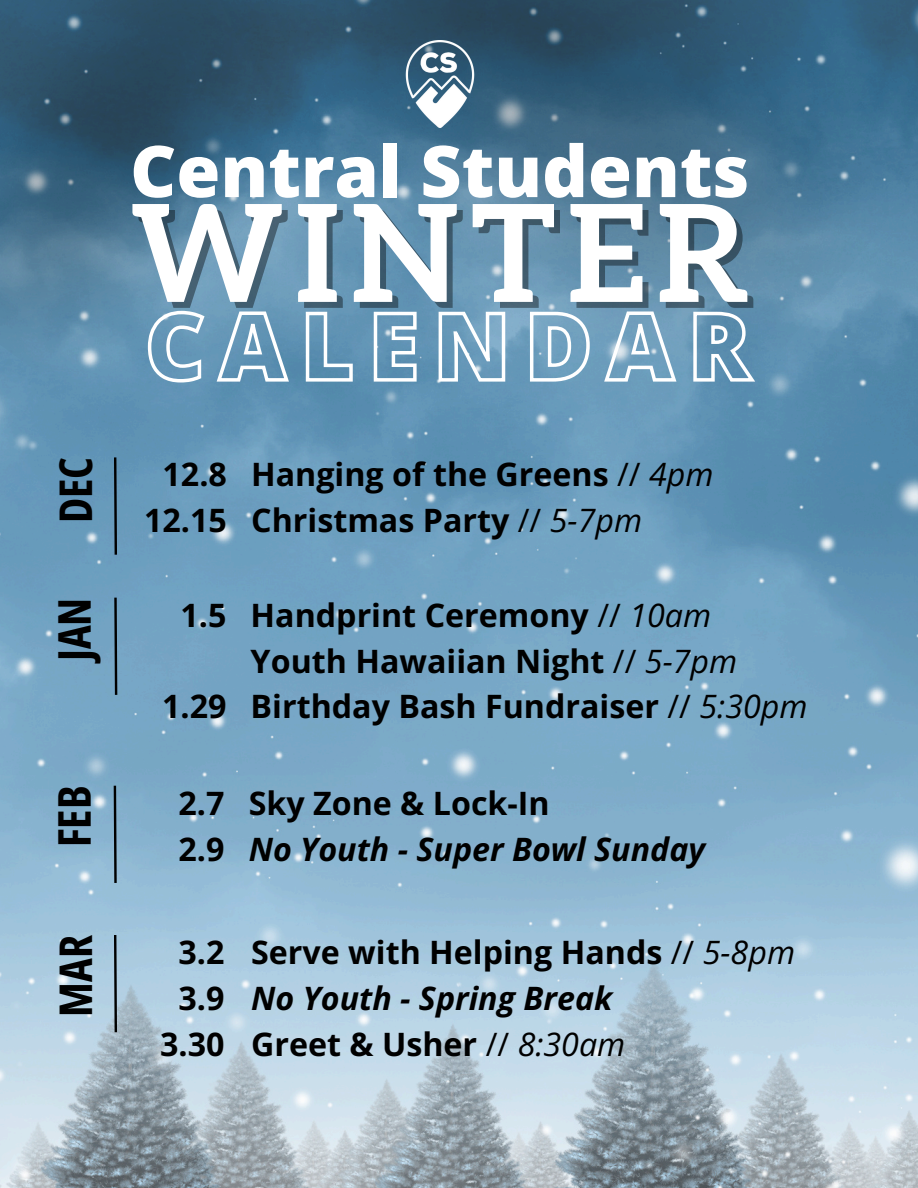
<style>
.page{position:relative;width:918px;height:1188px;background:#fff}
.page>*{position:absolute;margin:0;border:0;box-sizing:border-box;transform-origin:0 0}
.t1{font:700 135.3px "Aleo";letter-spacing:.085em;color:#fff}
.t2{font:800 71.4px "Open Sans";color:#fff}
.t3{font:700 45.15px "Open Sans Condensed";color:#000}
.t4{font:700 32.25px/45.9px "Open Sans";color:#000;text-align:center}
.t5{font:italic 700 32.25px/45.9px "Open Sans";color:#000}
.s1{font-weight:400}
.s2{font-weight:400;font-style:italic}
.s3{font-style:normal}
.s4{font-style:italic}
</style>
<div class="page">
<img style="left:0;top:437px;width:918px;height:751px">
<img style="left:112px;top:0;width:806px;height:493px">
<img style="left:0;top:0;width:414px;height:437px">
<svg style="left:146px;top:305px;width:612px;height:80px;background:#80a9c3"></svg>
<img style="left:397px;top:40px;width:86px;height:88px">
<svg style="left:113px;top:455px;width:5px;height:102px"></svg>
<svg style="left:113px;top:595px;width:6px;height:102px"></svg>
<svg style="left:112px;top:783px;width:6px;height:102px"></svg>
<svg style="left:113px;top:933px;width:5px;height:102px"></svg>
<p class="t2" style="left:130px;top:121px;width:621px">Central Students</p>
<p class="t1" style="left:130px;top:175px;width:621px">WINTER</p>
<p class="t3" style="left:44px;top:523px;width:68px;rotate:-90deg">DEC</p>
<h3 class="t4" style="left:144px;top:451px;width:84px">12.8<br>12.15</h3>
<h2 class="t4" style="left:251px;top:451px;width:464px">Hanging of the Greens <span class="s1">//</span> <span class="s2">4pm</span></h2>
<h1 class="t4" style="left:251px;top:497px;width:392px">Christmas Party <span class="s1">//</span> <span class="s2">5-7pm</span></h1>
<h5 class="t3" style="left:43px;top:661px;width:65px;rotate:-90deg">JAN</h5>
<p class="t4" style="left:251px;top:591px;width:462px">Handprint Ceremony <span class="s1">//</span> <span class="s2">10am</span></p>
<h4 class="t4" style="left:181px;top:591px;width:48px">1.5</h4>
<p class="t4" style="left:251px;top:637px;width:488px">Youth Hawaiian Night <span class="s1">//</span> <span class="s2">5-7pm</span></p>
<h4 class="t4" style="left:251px;top:683px;width:558px">Birthday Bash Fundraiser <span class="s1">//</span> <span class="s2">5:30pm</span></h4>
<p class="t4" style="left:162px;top:683px;width:66px">1.29</p>
<p class="t3" style="left:43px;top:847px;width:63px;rotate:-90deg">FEB</p>
<p class="t5" style="left:249px;top:779px;width:458px"><span class="s3">Sky Zone &amp; Lock-In<br></span>No Youth - Super Bowl Sunday</p>
<p class="t4" style="left:179px;top:779px;width:48px">2.7</p>
<p class="t4" style="left:179px;top:825px;width:48px">2.9</p>
<p class="t3" style="left:44px;top:1017px;width:83px;rotate:-90deg">MAR</p>
<h4 class="t4" style="left:251px;top:929px;width:545px;text-align:left">Serve with Helping Hands <span class="s1">//</span> <span class="s2">5-8pm<br></span><span class="s4">No Youth - Spring Break<br></span>Greet &amp; Usher <span class="s1">//</span> <span class="s2">8:30am</span></h4>
<p class="t4" style="left:160px;top:929px;width:66px">3.2<br>3.9<br>3.30</p>
</div>
